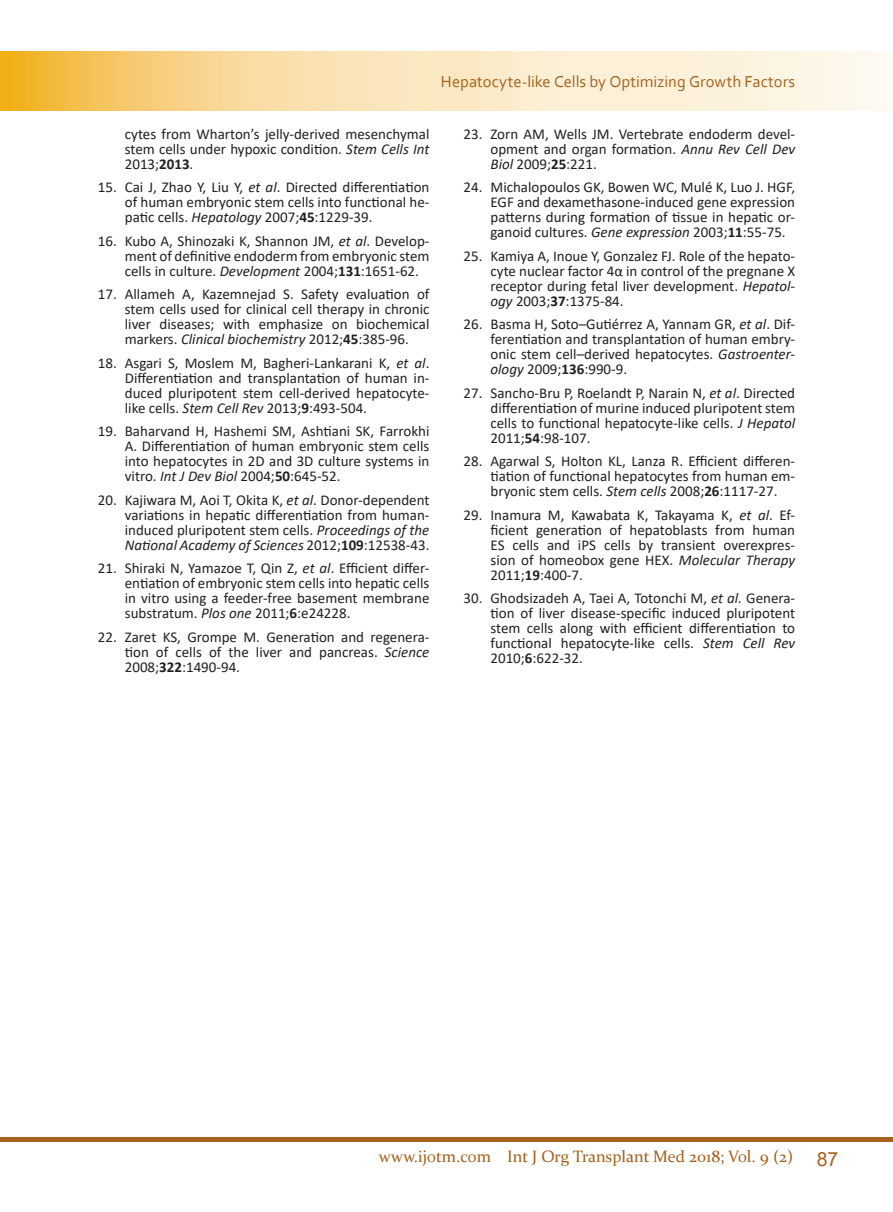
<style>
.page{position:relative;width:893px;height:1212px;background:#fff}
.page>*{position:absolute;margin:0;border:0;box-sizing:border-box;transform-origin:0 0}
.t1{font:16.5px "Constantia";color:#a6611c}
.Running_Title{font:16.5px "Corbel";letter-spacing:-.005em;color:#a6611c}
.t2{font:15px/15px "Calibri";color:#231f20;text-align:justify}
.s1{font-style:italic}
.s2{font-weight:700}
.s3{font-family:"Arial";font-size:19.5px}
</style>
<div class="page">
<div style="left:0;top:1137px;width:893px;height:5px;background:#a6611c"></div>
<img style="left:0;top:52px;width:882px;height:59px">
<p class="Running_Title" style="left:441px;top:72px;width:356px">Hepatocyte-like Cells by Optimizing Growth Factors</p>
<p class="t2" style="left:125px;top:126px;width:306px">cytes from Wharton’s jelly-derived mesenchymal stem cells under hypoxic condition. <span class="s1">Stem Cells Int </span>2013;<span class="s2">2013</span>.</p>
<p class="t2" style="left:125px;top:179px;width:306px;text-indent:-27px">15. Cai J, Zhao Y, Liu Y, <span class="s1">et al</span>. Directed differentiation of human embryonic stem cells into functional he&shy;patic cells. <span class="s1">Hepatology</span> 2007;<span class="s2">45</span>:1229-39.</p>
<p class="t2" style="left:125px;top:233px;width:306px;text-indent:-27px">16. Kubo A, Shinozaki K, Shannon JM, <span class="s1">et al</span>. Develop&shy;ment of definitive endoderm from embryonic stem cells in culture. <span class="s1">Development</span> 2004;<span class="s2">131</span>:1651-62.</p>
<p class="t2" style="left:125px;top:286px;width:306px;text-indent:-27px">17. Allameh A, Kazemnejad S. Safety evaluation of stem cells used for clinical cell therapy in chronic liver diseases; with emphasize on biochemical markers. <span class="s1">Clinical biochemistry</span> 2012;<span class="s2">45</span>:385-96.</p>
<p class="t2" style="left:125px;top:355px;width:306px;text-indent:-27px">18. Asgari S, Moslem M, Bagheri-Lankarani K, <span class="s1">et al</span>.<br>Differentiation and transplantation of human in&shy;duced pluripotent stem cell-derived hepatocyte&shy;like cells. <span class="s1">Stem Cell Rev</span> 2013;<span class="s2">9</span>:493-504.</p>
<p class="t2" style="left:125px;top:423px;width:306px;text-indent:-27px">19. Baharvand H, Hashemi SM, Ashtiani SK, Farrokhi A. Differentiation of human embryonic stem cells into hepatocytes in 2D and 3D culture systems in vitro. <span class="s1">Int J Dev Biol</span> 2004;<span class="s2">50</span>:645-52.</p>
<p class="t2" style="left:125px;top:492px;width:306px;text-indent:-27px">20. Kajiwara M, Aoi T, Okita K, <span class="s1">et al</span>. Donor-dependent variations in hepatic differentiation from human&shy;induced pluripotent stem cells. <span class="s1">Proceedings of the National Academy of Sciences</span> 2012;<span class="s2">109</span>:12538-43.</p>
<p class="t2" style="left:125px;top:560px;width:306px;text-indent:-27px">21. Shiraki N, Yamazoe T, Qin Z, <span class="s1">et al</span>. Efficient differ&shy;entiation of embryonic stem cells into hepatic cells in vitro using a feeder-free basement membrane substratum. <span class="s1">Plos one</span> 2011;<span class="s2">6</span>:e24228.</p>
<p class="t2" style="left:125px;top:629px;width:306px;text-indent:-27px">22. Zaret KS, Grompe M. Generation and regenera&shy;tion of cells of the liver and pancreas. <span class="s1">Science </span>2008;<span class="s2">322</span>:1490-94.</p>
<p class="t2" style="left:490px;top:126px;width:306px;text-indent:-27px">23. Zorn AM, Wells JM. Vertebrate endoderm devel&shy;opment and organ formation. <span class="s1">Annu Rev Cell Dev Biol</span> 2009;<span class="s2">25</span>:221.</p>
<p class="t2" style="left:490px;top:179px;width:306px;text-indent:-27px">24. Michalopoulos GK, Bowen WC, Mulé K, Luo J. HGF, EGF and dexamethasone-induced gene expression patterns during formation of tissue in hepatic or&shy;ganoid cultures. <span class="s1">Gene expression</span> 2003;<span class="s2">11</span>:55-75.</p>
<p class="t2" style="left:490px;top:248px;width:306px;text-indent:-27px">25. Kamiya A, Inoue Y, Gonzalez FJ. Role of the hepato&shy;cyte nuclear factor 4α in control of the pregnane X receptor during fetal liver development. <span class="s1">Hepatol&shy;ogy</span> 2003;<span class="s2">37</span>:1375-84.</p>
<p class="t2" style="left:490px;top:316px;width:306px;text-indent:-27px">26. Basma H, Soto–Gutiérrez A, Yannam GR, <span class="s1">et al</span>. Dif&shy;ferentiation and transplantation of human embry&shy;onic stem cell–derived hepatocytes. <span class="s1">Gastroenter&shy;ology</span> 2009;<span class="s2">136</span>:990-9.</p>
<p class="t2" style="left:490px;top:385px;width:306px;text-indent:-27px">27. Sancho-Bru P, Roelandt P, Narain N, <span class="s1">et al</span>. Directed differentiation of murine induced pluripotent stem cells to functional hepatocyte-like cells. <span class="s1">J Hepatol </span>2011;<span class="s2">54</span>:98-107.</p>
<p class="t2" style="left:490px;top:453px;width:306px;text-indent:-27px">28. Agarwal S, Holton KL, Lanza R. Efficient differen&shy;tiation of functional hepatocytes from human em&shy;bryonic stem cells. <span class="s1">Stem cells</span> 2008;<span class="s2">26</span>:1117-27.</p>
<p class="t2" style="left:490px;top:507px;width:306px;text-indent:-27px">29. Inamura M, Kawabata K, Takayama K, <span class="s1">et al</span>. Ef&shy;ficient generation of hepatoblasts from human ES cells and iPS cells by transient overexpres&shy;sion of homeobox gene HEX. <span class="s1">Molecular Therapy </span>2011;<span class="s2">19</span>:400-7.</p>
<p class="t2" style="left:490px;top:590px;width:306px;text-indent:-27px">30. Ghodsizadeh A, Taei A, Totonchi M, <span class="s1">et al.</span> Genera&shy;tion of liver disease-specific induced pluripotent stem cells along with efficient differentiation to functional hepatocyte-like cells. <span class="s1">Stem Cell Rev </span>2010;<span class="s2">6</span>:622-32.</p>
<p class="t1" style="left:379px;top:1145px;width:461px">www.ijotm.com Int J Org Transplant Med 2018; Vol. 9 (2) <span class="s3">87</span></p>
</div>
